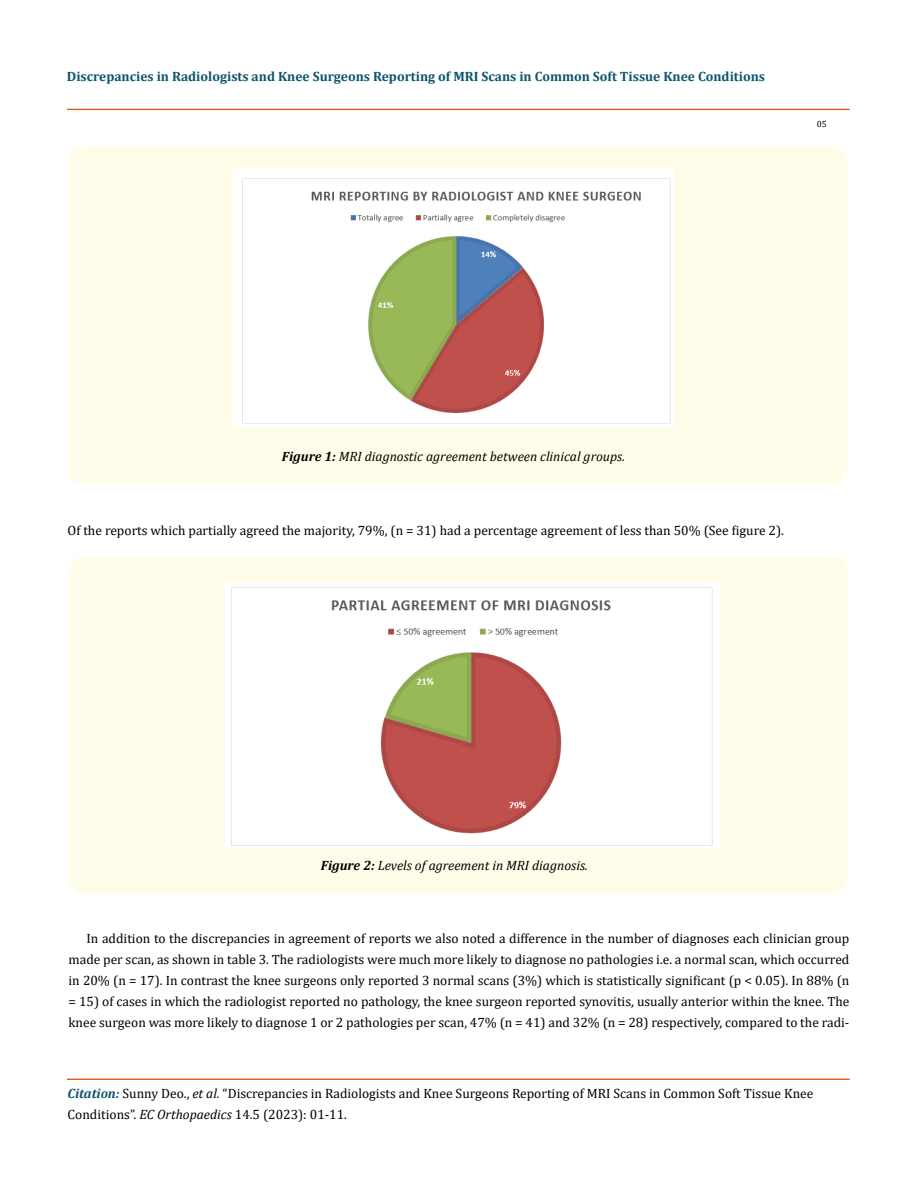
<style>
.page{position:relative;width:917px;height:1188px;background:#fff}
.page>*{position:absolute;margin:0;border:0;box-sizing:border-box;transform-origin:0 0}
.t1{font:13.5px/21px "Cambria";color:#000}
.t2{font:700 13.5px "Cambria";color:#0e546a}
.t3{font:italic 13.5px "Cambria";color:#000}
.t4{font:9px "Cambria";color:#000}
.s1{font-weight:700}
.s2{font-weight:700;font-style:italic;color:#0e546a}
.s3{font-style:italic}
</style>
<div class="page">
<div style="left:67px;top:109px;width:782px;height:1px;border:1px solid #e05d1a"></div>
<div style="left:67px;top:1079px;width:782px;height:1px;border:1px solid #e05d1a"></div>
<div style="left:68px;top:147px;width:779px;height:338px;background:#fffde9;border-radius:18px"></div>
<img style="left:233px;top:170px;width:441px;height:256px">
<div style="left:68px;top:556px;width:780px;height:338px;background:#fffde9;border-radius:18px"></div>
<img style="left:225px;top:583px;width:495px;height:265px">
<p class="t2" style="left:67px;top:67px;width:699px">Discrepancies in Radiologists and Knee Surgeons Reporting of MRI Scans in Common Soft Tissue Knee Conditions</p>
<p class="t4" style="left:816px;top:118px;width:11px">05</p>
<p class="t3" style="left:282px;top:447px;width:344px"><span class="s1">Figure 1:</span> MRI diagnostic agreement between clinical groups.</p>
<p class="t1" style="left:68px;top:520px;width:718px">Of the reports which partially agreed the majority, 79%, (n = 31) had a percentage agreement of less than 50% (See figure 2).</p>
<p class="t3" style="left:321px;top:856px;width:268px"><span class="s1">Figure 2:</span> Levels of agreement in MRI diagnosis.</p>
<p class="t1" style="left:69px;top:928px;width:782px;text-align:justify;text-indent:18px">In addition to the discrepancies in agreement of reports we also noted a difference in the number of diagnoses each clinician group made per scan, as shown in table 3. The radiologists were much more likely to diagnose no pathologies i.e. a normal scan, which occurred in 20% (n = 17). In contrast the knee surgeons only reported 3 normal scans (3%) which is statistically significant (p &lt; 0.05). In 88% (n = 15) of cases in which the radiologist reported no pathology, the knee surgeon reported synovitis, usually anterior within the knee. The knee surgeon was more likely to diagnose 1 or 2 pathologies per scan, 47% (n = 41) and 32% (n = 28) respectively, compared to the radi-</p>
<p class="t1" style="left:68px;top:1083px;width:747px"><span class="s2">Citation:</span> Sunny Deo., <span class="s3">et al.</span> “Discrepancies in Radiologists and Knee Surgeons Reporting of MRI Scans in Common Soft Tissue Knee<br>Conditions”. <span class="s3">EC Orthopaedics</span> 14.5 (2023): 01-11.</p>
</div>
